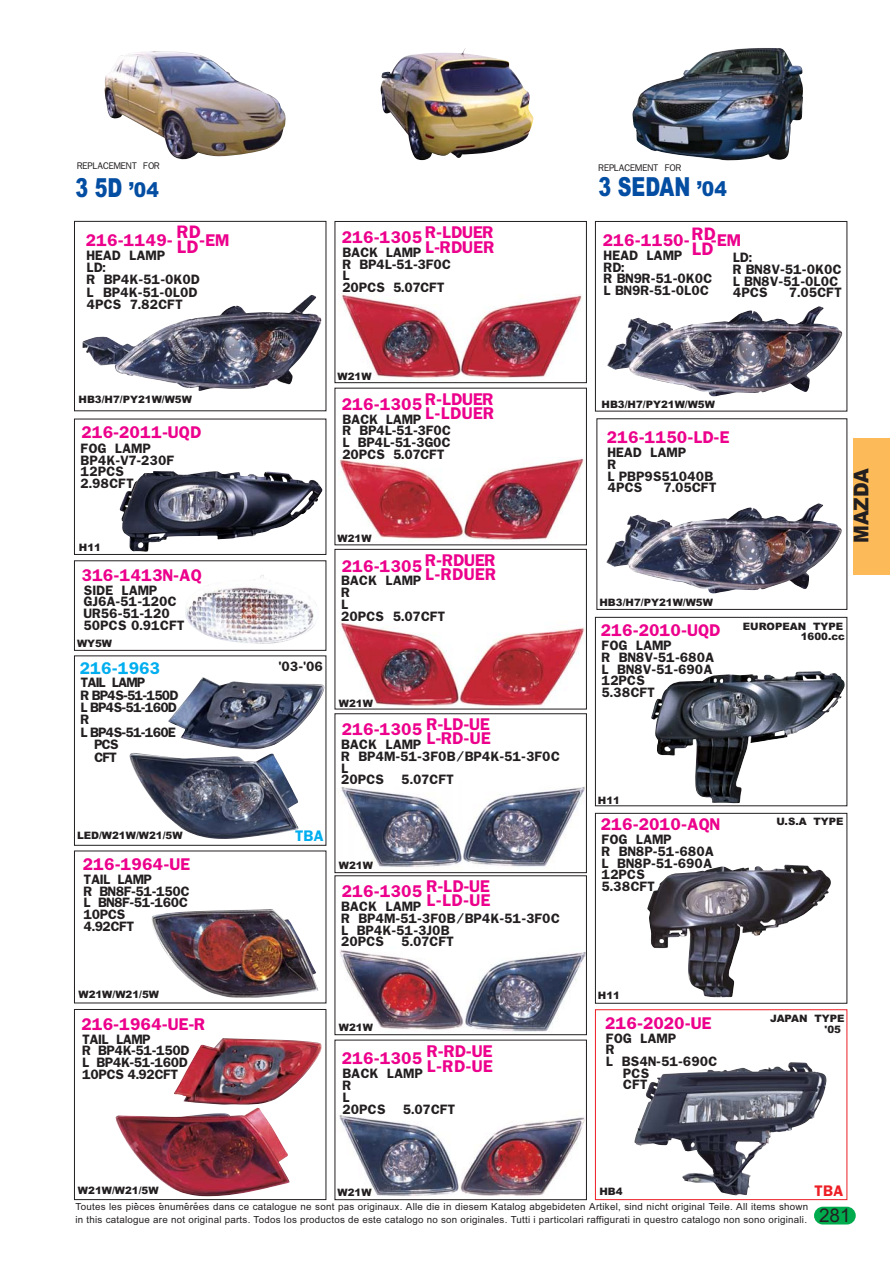
<style>
.page{position:relative;width:893px;height:1263px;background:#fff}
.page>*{position:absolute;margin:0;border:0;box-sizing:border-box;transform-origin:0 0}
.t1{font:900 26.25px "Arial";color:#034da2;scale:.73 1}
.t2{font:900 20.4px "Arial";color:#231f20;scale:.92 1}
.t3{font:18.9px "Arial";color:#231f20}
.t4{font:15.45px/15.5px "Franklin Demi";color:#ec008c}
.t5{font:14.55px/14.5px "Franklin Demi";color:#ec008c}
.t6{font:14.55px "Franklin Demi";color:#00aeef}
.t7{font:13.2px "Franklin Demi";color:#00aeef}
.t8{font:13.2px "Franklin Demi";color:#ed1e25}
.t9{font:11.7px/11.7px "Franklin Demi";color:#231f20}
.t10{font:11.7px/11.7px "Franklin Demi";letter-spacing:-.035em;color:#231f20}
.t11{font:11.7px "Franklin Demi";letter-spacing:-.07em;color:#231f20}
.t12{font:11.7px "Franklin Demi";letter-spacing:-.075em;color:#231f20}
.t13{font:900 10.2px/10.2px "Arial";color:#231f20;text-align:right}
.t14{font:9.75px/13.2px "Arial";letter-spacing:.025em;color:#231f20}
.t15{font:8.25px "Franklin";color:#231f20}
.s1{font-size:20.4px}
</style>
<div class="page">
<div style="left:814px;top:1207px;width:42px;height:18px;background:#00ab4e;border-radius:9px"></div>
<div style="left:853px;top:438px;width:37px;height:137px;background:#fdba58"></div>
<img style="left:463px;top:787px;width:122px;height:80px">
<img style="left:461px;top:295px;width:121px;height:83px">
<img style="left:82px;top:295px;width:240px;height:96px">
<div style="left:74px;top:221px;width:252px;height:190px;border:1px solid #231f20"></div>
<img style="left:151px;top:909px;width:168px;height:89px">
<img style="left:119px;top:471px;width:204px;height:81px">
<div style="left:74px;top:419px;width:252px;height:136px;border:1px solid #231f20"></div>
<img style="left:104px;top:51px;width:182px;height:109px">
<img style="left:168px;top:677px;width:156px;height:73px">
<img style="left:129px;top:753px;width:170px;height:86px">
<div style="left:74px;top:656px;width:252px;height:190px;border:1px solid #231f20"></div>
<img style="left:185px;top:575px;width:131px;height:69px">
<div style="left:74px;top:560px;width:252px;height:91px;border:1px solid #231f20"></div>
<img style="left:380px;top:49px;width:153px;height:111px">
<img style="left:339px;top:949px;width:246px;height:83px">
<div style="left:335px;top:875px;width:252px;height:160px;border:1px solid #231f20"></div>
<img style="left:338px;top:458px;width:246px;height:82px">
<img style="left:339px;top:1115px;width:246px;height:81px">
<div style="left:335px;top:1040px;width:252px;height:160px;border:1px solid #231f20"></div>
<img style="left:340px;top:621px;width:245px;height:85px">
<div style="left:335px;top:549px;width:252px;height:160px;border:1px solid #231f20"></div>
<img style="left:174px;top:1038px;width:148px;height:67px">
<img style="left:116px;top:1108px;width:174px;height:88px">
<div style="left:74px;top:1009px;width:252px;height:191px;border:1px solid #231f20"></div>
<img style="left:341px;top:293px;width:119px;height:85px">
<div style="left:335px;top:221px;width:252px;height:162px;border:1px solid #231f20"></div>
<img style="left:341px;top:787px;width:121px;height:80px">
<div style="left:335px;top:713px;width:252px;height:160px;border:1px solid #231f20"></div>
<img style="left:607px;top:306px;width:235px;height:90px">
<div style="left:595px;top:221px;width:252px;height:190px;border:1px solid #231f20"></div>
<img style="left:632px;top:48px;width:171px;height:112px">
<img style="left:606px;top:503px;width:236px;height:90px">
<img style="left:651px;top:671px;width:194px;height:133px">
<div style="left:595px;top:617px;width:252px;height:189px;border:1px solid #231f20"></div>
<img style="left:647px;top:865px;width:184px;height:133px">
<div style="left:595px;top:813px;width:252px;height:191px;border:1px solid #231f20"></div>
<img style="left:634px;top:1066px;width:192px;height:130px">
<div style="left:595px;top:1009px;width:252px;height:191px;border:1px solid #ed1e25"></div>
<p class="t15" style="left:77px;top:163px;width:84px">REPLACEMENT FOR</p>
<h1 class="t1" style="left:76px;top:172px;width:116px">3 5D <span class="s1">’04</span></h1>
<p class="t5" style="left:86px;top:234px;width:88px">216-1149-</p>
<p class="t5" style="left:199px;top:234px;width:31px">-EM</p>
<p class="t9" style="left:86px;top:250px;width:115px;line-height:12.5px">HEAD LAMP<br>LD:<br>R BP4K-51-0K0D<br>L BP4K-51-0L0D<br>4PCS 7.82CFT</p>
<h3 class="t4" style="left:177px;top:226px;width:25px">RD<br>LD</h3>
<p class="t5" style="left:425px;top:227px;width:71px">R-LDUER<br>L-RDUER</p>
<p class="t5" style="left:342px;top:232px;width:82px">216-1305</p>
<p class="t9" style="left:342px;top:248px;width:110px">BACK LAMP<br>R BP4L-51-3F0C<br>L<br>20PCS 5.07CFT</p>
<p class="t13" style="left:78px;top:395px;width:115px">HB3/H7/PY21W/W5W</p>
<p class="t5" style="left:81px;top:427px;width:121px">216-2011-UQD</p>
<p class="t9" style="left:81px;top:444px;width:95px">FOG LAMP<br>BP4K-V7-230F<br>12PCS<br>2.98CFT</p>
<p class="t13" style="left:337px;top:371px;width:36px">W21W</p>
<p class="t5" style="left:425px;top:394px;width:71px">R-LDUER<br>L-LDUER</p>
<p class="t5" style="left:342px;top:399px;width:82px">216-1305</p>
<p class="t9" style="left:342px;top:415px;width:110px">BACK LAMP<br>R BP4L-51-3F0C<br>L BP4L-51-3G0C<br>20PCS 5.07CFT</p>
<p class="t13" style="left:79px;top:543px;width:24px">H11</p>
<p class="t5" style="left:81px;top:569px;width:122px">316-1413N-AQ</p>
<p class="t9" style="left:83px;top:586px;width:103px">SIDE LAMP<br>GJ6A-51-120C<br>UR56-51-120<br>50PCS 0.91CFT</p>
<p class="t13" style="left:77px;top:638px;width:37px">WY5W</p>
<p class="t6" style="left:80px;top:662px;width:82px">216-1963</p>
<p class="t12" style="left:80px;top:678px;width:66px">TAIL LAMP</p>
<p class="t11" style="left:80px;top:690px;width:99px">R BP4S-51-150D</p>
<p class="t11" style="left:80px;top:703px;width:98px">L BP4S-51-160D</p>
<p class="t9" style="left:80px;top:715px;width:10px">R</p>
<p class="t11" style="left:80px;top:727px;width:97px">L BP4S-51-160E</p>
<p class="t9" style="left:94px;top:740px;width:26px">PCS</p>
<p class="t9" style="left:94px;top:753px;width:25px">CFT</p>
<p class="t13" style="left:337px;top:534px;width:36px">W21W</p>
<p class="t5" style="left:425px;top:554px;width:73px">R-RDUER<br>L-RDUER</p>
<p class="t5" style="left:342px;top:561px;width:82px">216-1305</p>
<p class="t9" style="left:341px;top:575px;width:106px;line-height:12.1px">BACK LAMP<br>R<br>L<br>20PCS 5.07CFT</p>
<p class="t9" style="left:278px;top:662px;width:46px">'03-'06</p>
<p class="t13" style="left:339px;top:699px;width:36px">W21W</p>
<p class="t5" style="left:342px;top:723px;width:149px">216-1305 R-LD-UE</p>
<p class="t5" style="left:426px;top:733px;width:66px">L-RD-UE</p>
<p class="t9" style="left:341px;top:739px;width:220px">BACK LAMP<br>R BP4M-51-3F0B/BP4K-51-3F0C<br>L<br>20PCS</p>
<p class="t9" style="left:401px;top:775px;width:54px">5.07CFT</p>
<p class="t13" style="left:77px;top:831px;width:107px">LED/W21W/W21/5W</p>
<p class="t7" style="left:295px;top:831px;width:31px">TBA</p>
<p class="t5" style="left:83px;top:859px;width:109px">216-1964-UE</p>
<p class="t10" style="left:84px;top:875px;width:108px">TAIL LAMP<br>R BN8F-51-150C<br>L BN8F-51-160C<br>10PCS<br>4.92CFT</p>
<p class="t13" style="left:339px;top:861px;width:36px">W21W</p>
<p class="t5" style="left:426px;top:880px;width:65px">R-LD-UE<br>L-LD-UE</p>
<p class="t5" style="left:342px;top:885px;width:82px">216-1305</p>
<p class="t9" style="left:341px;top:901px;width:220px">BACK LAMP<br>R BP4M-51-3F0B/BP4K-51-3F0C<br>L BP4K-51-3J0B<br>20PCS</p>
<p class="t9" style="left:401px;top:937px;width:54px">5.07CFT</p>
<p class="t13" style="left:78px;top:989px;width:82px">W21W/W21/5W</p>
<p class="t5" style="left:81px;top:1018px;width:125px">216-1964-UE-R</p>
<p class="t10" style="left:82px;top:1034px;width:109px">TAIL LAMP<br>R BP4K-51-150D<br>L BP4K-51-160D<br>10PCS 4.92CFT</p>
<p class="t13" style="left:339px;top:1023px;width:36px">W21W</p>
<p class="t5" style="left:427px;top:1046px;width:67px">R-RD-UE<br>L-RD-UE</p>
<p class="t5" style="left:342px;top:1053px;width:82px">216-1305</p>
<p class="t9" style="left:342px;top:1069px;width:82px">BACK LAMP<br>R<br>L<br>20PCS</p>
<p class="t9" style="left:403px;top:1104px;width:54px">5.07CFT</p>
<p class="t13" style="left:78px;top:1186px;width:82px">W21W/W21/5W</p>
<p class="t13" style="left:337px;top:1187px;width:36px">W21W</p>
<p class="t15" style="left:598px;top:164px;width:84px">REPLACEMENT FOR</p>
<h1 class="t1" style="left:598px;top:172px;width:177px">3 SEDAN <span class="s1">’04</span></h1>
<h3 class="t4" style="left:692px;top:228px;width:25px">RD<br>LD</h3>
<p class="t5" style="left:603px;top:235px;width:88px">216-1150-</p>
<p class="t5" style="left:711px;top:235px;width:31px">-EM</p>
<p class="t9" style="left:604px;top:251px;width:110px">HEAD LAMP<br>RD:<br>R BN9R-51-0K0C<br>L BN9R-51-0L0C</p>
<p class="t9" style="left:733px;top:253px;width:110px">LD:<br>R BN8V-51-0K0C<br>L BN8V-51-0L0C<br>4PCS</p>
<p class="t9" style="left:789px;top:288px;width:54px">7.05CFT</p>
<p class="t13" style="left:601px;top:399px;width:115px">HB3/H7/PY21W/W5W</p>
<p class="t5" style="left:607px;top:432px;width:124px">216-1150-LD-E</p>
<p class="t9" style="left:607px;top:448px;width:107px">HEAD LAMP<br>R<br>L PBP9S51040B<br>4PCS</p>
<p class="t9" style="left:664px;top:483px;width:54px">7.05CFT</p>
<h2 class="t2" style="left:850px;top:543px;width:82px;rotate:-90deg">MAZDA</h2>
<p class="t13" style="left:599px;top:598px;width:115px">HB3/H7/PY21W/W5W</p>
<p class="t5" style="left:601px;top:625px;width:121px">216-2010-UQD</p>
<p class="t9" style="left:601px;top:641px;width:114px">FOG LAMP<br>R BN8V-51-680A<br>L BN8V-51-690A<br>12PCS<br>5.38CFT</p>
<p class="t13" style="left:743px;top:622px;width:104px">EUROPEAN TYPE<br>1600.cc</p>
<p class="t13" style="left:598px;top:796px;width:24px">H11</p>
<p class="t5" style="left:601px;top:819px;width:121px">216-2010-AQN</p>
<p class="t9" style="left:601px;top:835px;width:114px">FOG LAMP<br>R BN8P-51-680A<br>L BN8P-51-690A<br>12PCS<br>5.38CFT</p>
<p class="t13" style="left:598px;top:990px;width:24px">H11</p>
<p class="t5" style="left:605px;top:1017px;width:108px">216-2020-UE</p>
<p class="t9" style="left:606px;top:1034px;width:72px">FOG LAMP</p>
<p class="t9" style="left:606px;top:1045px;width:10px">R</p>
<p class="t9" style="left:606px;top:1057px;width:113px">L BS4N-51-690C</p>
<p class="t9" style="left:623px;top:1069px;width:28px">PCS</p>
<p class="t9" style="left:623px;top:1080px;width:26px">CFT</p>
<p class="t13" style="left:599px;top:1187px;width:25px">HB4</p>
<p class="t13" style="left:776px;top:816px;width:69px">U.S.A TYPE</p>
<p class="t13" style="left:824px;top:1012px;width:21px;line-height:11.7px;text-align:left;text-indent:-54px">JAPAN TYPE '05</p>
<p class="t8" style="left:814px;top:1185px;width:31px">TBA</p>
<p class="t14" style="left:76px;top:1201px;width:734px">Toutes les pieces enumerees dans ce catalogue ne sont pas originaux. Alle die in diesem Katalog abgebideten Artikel, sind nicht original Teile. All items shown in this catalogue are not original parts. Todos los productos de este catalogo no son originales. Tutti i particolari raffigurati in questro catalogo non sono originali.</p>
<h3 class="t3" style="left:819px;top:1209px;width:33px">281</h3>
</div>
